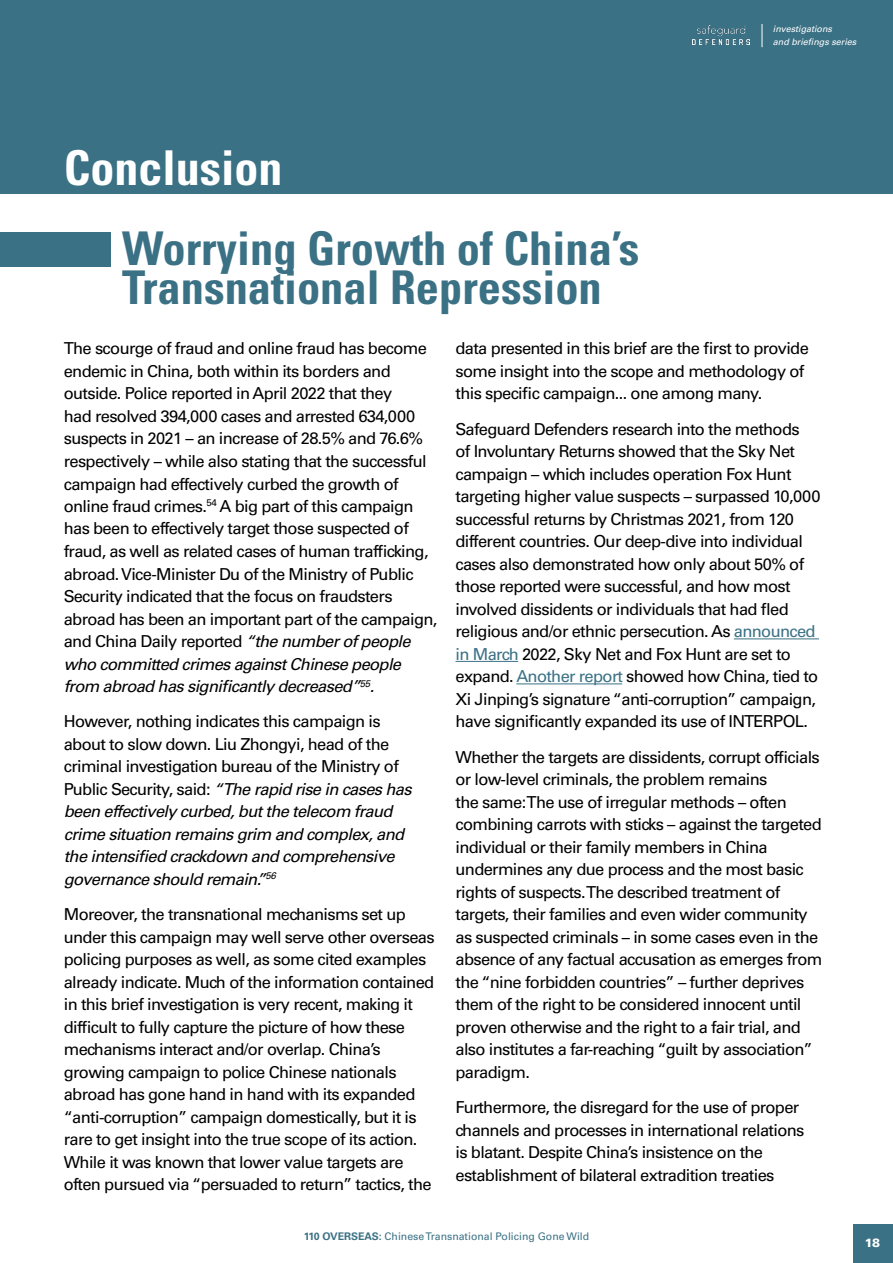
<style>
.page{position:relative;width:893px;height:1263px;background:#fff}
.page>*{position:absolute;margin:0;border:0;box-sizing:border-box;transform-origin:0 0}
.t1{font:700 condensed 48px "Univers LT Std";color:#fff}
.t2{font:700 condensed 46.5px/39px "Univers LT Std";color:#3b7185}
.t3{font:16.5px/22.5px "Univers LT Std";letter-spacing:-.04em;color:#000}
.t4{font:italic 16.5px/22.5px "Univers LT Std";letter-spacing:-.04em;color:#000}
.t5{font:900 12px "Univers LT Std";color:#fff}
.t6{font:10.5px "Univers LT Std";color:#3b7185}
.t7{font:italic 9px/13.5px "Univers LT Std";color:#fff}
.s1{font-style:italic}
.s2{font-style:normal}
.s3{color:#3b7185}
.s4{font-weight:700}
</style>
<div class="page">
<div style="left:854px;top:1225px;width:39px;height:38px;background:#3b7185"></div>
<div style="left:0;top:0;width:893px;height:194px;background:#3b7185"></div>
<div style="left:0;top:232px;width:111px;height:34px;background:#3b7185"></div>
<hr style="left:734px;top:638px;width:85px;height:1px;background:#3b7185">
<hr style="left:455px;top:661px;width:63px;height:1px;background:#3b7185">
<hr style="left:516px;top:683px;width:106px;height:1px;background:#3b7185">
<img style="left:692px;top:25px;width:57px;height:20px">
<svg style="left:762px;top:24px;width:1px;height:23px"></svg>
<p class="t7" style="left:773px;top:22px;width:85px">investigations<br>and briefings series</p>
<h1 class="t1" style="left:64px;top:138px;width:220px">Conclusion</h1>
<h2 class="t2" style="left:122px;top:229px;width:519px">Worrying Growth of China’s<br>Transnational Repression</h2>
<p class="t3" style="left:64px;top:337px;width:375px">The scourge of fraud and online fraud has become endemic in China, both within its borders and outside. Police reported in April 2022 that they<br>had resolved 394,000 cases and arrested 634,000 suspects in 2021 – an increase of 28.5% and 76.6% respectively – while also stating that the successful campaign had effectively curbed the growth of online fraud crimes.<sup>54</sup> A big part of this campaign has been to effectively target those suspected of fraud, as well as related cases of human trafficking, abroad. Vice-Minister Du of the Ministry of Public Security indicated that the focus on fraudsters abroad has been an important part of the campaign, and China Daily reported <span class="s1">“the number of people who committed crimes against Chinese people from abroad has significantly decreased”</span><sup>55</sup><span class="s1">.</span></p>
<p class="t4" style="left:64px;top:710px;width:349px"><span class="s2">However, nothing indicates this campaign is about to slow down. Liu Zhongyi, head of the criminal investigation bureau of the Ministry of Public Security, said:</span> “The rapid rise in cases has been effectively curbed, but the telecom fraud crime situation remains grim and complex, and the intensified crackdown and comprehensive governance should remain.”<sup>56</sup></p>
<p class="t3" style="left:64px;top:903px;width:372px">Moreover, the transnational mechanisms set up under this campaign may well serve other overseas policing purposes as well, as some cited examples already indicate. Much of the information contained in this brief investigation is very recent, making it difficult to fully capture the picture of how these mechanisms interact and/or overlap. China’s growing campaign to police Chinese nationals abroad has gone hand in hand with its expanded “anti-corruption” campaign domestically, but it is rare to get insight into the true scope of its action.<br>While it was known that lower value targets are often pursued via “persuaded to return” tactics, the</p>
<p class="t3" style="left:455px;top:337px;width:355px">data presented in this brief are the first to provide some insight into the scope and methodology of this specific campaign... one among many.</p>
<p class="t3" style="left:455px;top:418px;width:367px">Safeguard Defenders research into the methods<br>of Involuntary Returns showed that the Sky Net campaign – which includes operation Fox Hunt targeting higher value suspects – surpassed 10,000 successful returns by Christmas 2021, from 120 different countries. Our deep-dive into individual cases also demonstrated how only about 50% of those reported were successful, and how most involved dissidents or individuals that had fled religious and/or ethnic persecution. As <span class="s3">announced in March</span> 2022, Sky Net and Fox Hunt are set to expand. <span class="s3">Another report</span> showed how China, tied to Xi Jinping’s signature “anti-corruption” campaign, have significantly expanded its use of INTERPOL.</p>
<p class="t3" style="left:455px;top:746px;width:368px">Whether the targets are dissidents, corrupt officials or low-level criminals, the problem remains<br>the same: The use of irregular methods – often combining carrots with sticks – against the targeted individual or their family members in China undermines any due process and the most basic rights of suspects. The described treatment of targets, their families and even wider community as suspected criminals – in some cases even in the absence of any factual accusation as emerges from the “nine forbidden countries” – further deprives them of the right to be considered innocent until proven otherwise and the right to a fair trial, and also institutes a far-reaching “guilt by association” paradigm.</p>
<p class="t3" style="left:455px;top:1096px;width:350px">Furthermore, the disregard for the use of proper channels and processes in international relations is blatant. Despite China’s insistence on the establishment of bilateral extradition treaties</p>
<p class="t6" style="left:304px;top:1230px;width:287px"><span class="s4">110 OVERSEAS:</span> Chinese Transnational Policing Gone Wild</p>
<p class="t5" style="left:865px;top:1235px;width:17px">18</p>
</div>
